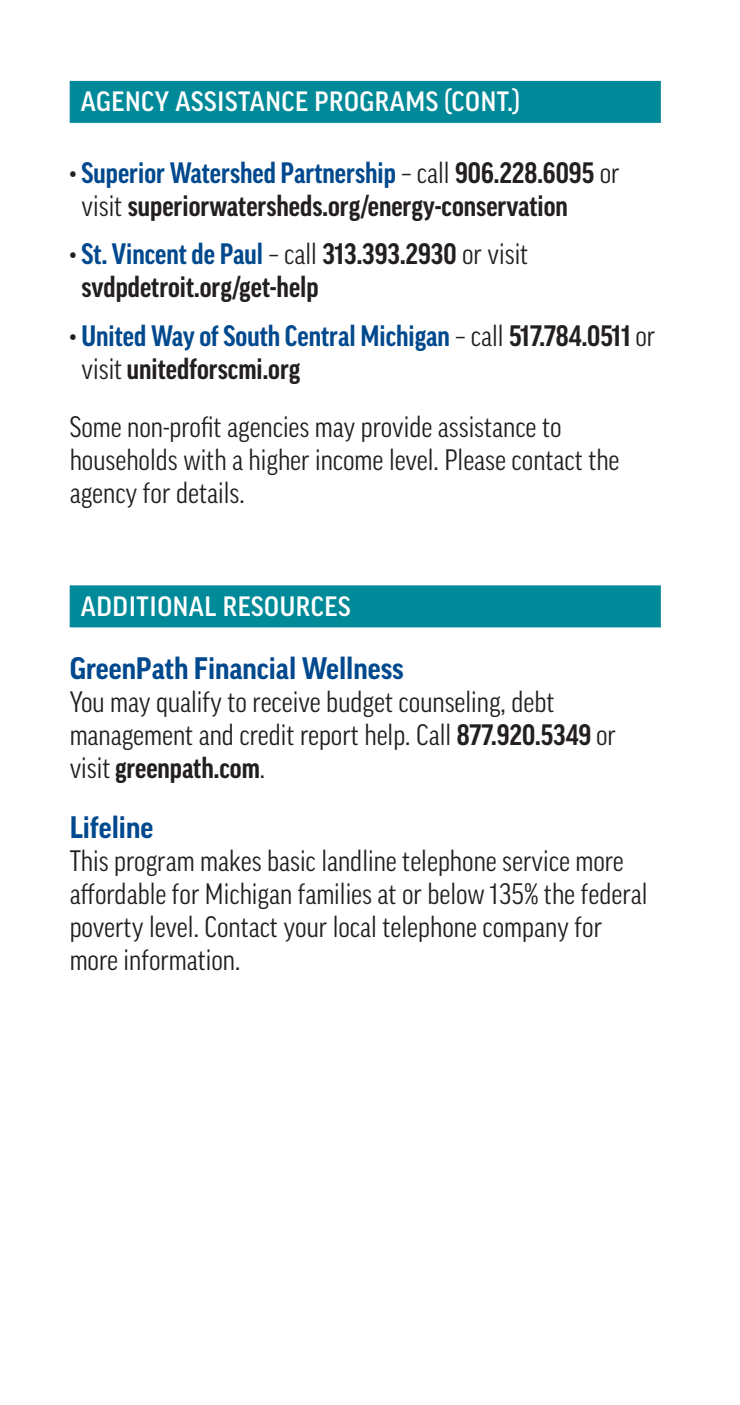
<style>
.page{position:relative;width:740px;height:1405px;background:#fff}
.page>*{position:absolute;margin:0;border:0;box-sizing:border-box;transform-origin:0 0}
.sub_sub_head{font:700 30px "Good Pro Narr";color:#01498e}
.sub_sub_head-2{font:condensed 28.5px/33px "Good Pro";color:#231f20;scale:1.05 1}
.copy{font:700 condensed 28.5px/33px "Good Pro";color:#231f20;scale:1.05 1}
.copy-2{font:condensed 28.5px/33px "Good Pro";color:#231f20;scale:1.05 1}
.copy-3{font:700 condensed 28.5px/33px "Good Pro";color:#01498e;scale:1.05 1}
.Other_heads{font:500 27px "Good Pro Narr";letter-spacing:.02em;color:#fff}
.s1{font-weight:400}
.s2{color:#01498e}
.s3{font-weight:400;color:#231f20}
.s4{color:#231f20}
.s5{font-weight:700}
</style>
<div class="page">
<div style="left:70px;top:81px;width:590px;height:42px;background:#008998"></div>
<div style="left:70px;top:585px;width:590px;height:42px;background:#008998"></div>
<p class="Other_heads" style="left:81px;top:86px;width:440px">AGENCY ASSISTANCE PROGRAMS (CONT.)</p>
<p class="copy" style="left:81px;top:156px;width:513px;text-indent:-12px"><span class="s1">•</span> <span class="s2">Superior Watershed Partnership</span> <span class="s1">– call</span> 906.228.6095 <span class="s1">or visit</span> superiorwatersheds.org/energy-conservation</p>
<p class="copy" style="left:81px;top:238px;width:427px;text-indent:-12px"><span class="s1">•</span> <span class="s2">St. Vincent de Paul</span> <span class="s1">– call</span> 313.393.2930 <span class="s1">or visit </span>svdpdetroit.org/get-help</p>
<p class="copy-3" style="left:81px;top:319px;width:547px;text-indent:-12px"><span class="s3">•</span> United Way of South Central Michigan <span class="s3">– call</span> <span class="s4">517.784.0511</span> <span class="s3">or visit</span> <span class="s4">unitedforscmi.org</span></p>
<p class="copy-2" style="left:70px;top:410px;width:525px">Some non-profit agencies may provide assistance to households with a higher income level. Please contact the agency for details.</p>
<p class="Other_heads" style="left:81px;top:591px;width:271px">ADDITIONAL RESOURCES</p>
<p class="sub_sub_head" style="left:70px;top:652px;width:335px">GreenPath Financial Wellness</p>
<p class="sub_sub_head-2" style="left:70px;top:686px;width:521px">You may qualify to receive budget counseling, debt management and credit report help. Call <span class="s5">877.920.5349</span> or visit <span class="s5">greenpath.com</span>.</p>
<p class="sub_sub_head" style="left:70px;top:811px;width:85px">Lifeline</p>
<p class="sub_sub_head-2" style="left:70px;top:845px;width:551px">This program makes basic landline telephone service more affordable for Michigan families at or below 135% the federal poverty level. Contact your local telephone company for more information.</p>
</div>
